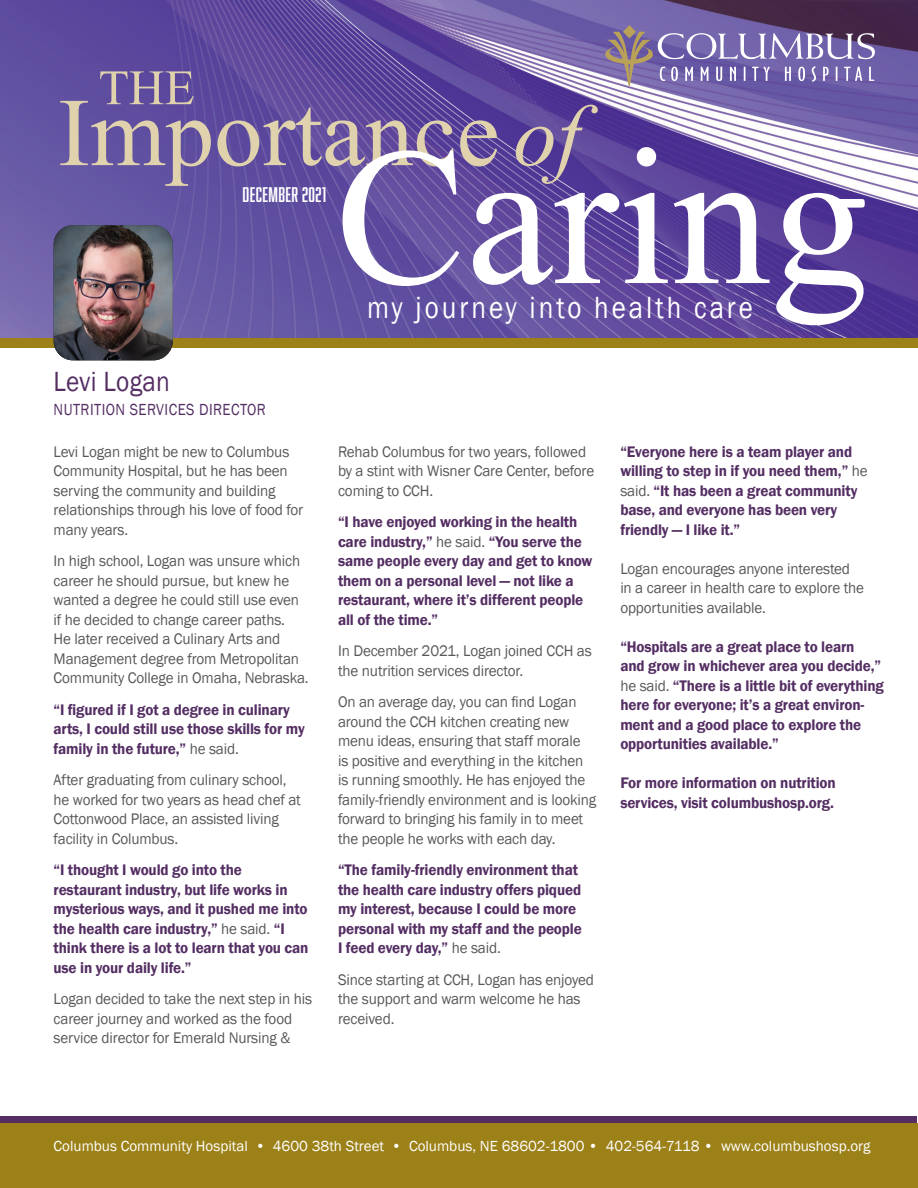
<style>
.page{position:relative;width:918px;height:1188px;background:#fff}
.page>*{position:absolute;margin:0;border:0;box-sizing:border-box;transform-origin:0 0}
.t1{font:31.5px "Franklin Gothic";letter-spacing:.11em;color:#fff;scale:.86 1}
.t2{font:28.5px "Franklin Gothic";letter-spacing:.01em;color:#542e63;scale:.89 1}
.t3{font:19.5px "Abolition Round";letter-spacing:.02em;color:#fff}
.t4{font:16.5px "Franklin Gothic";letter-spacing:.03em;color:#542e63;scale:.89 1}
.t5{font:15.75px/19.5px "Franklin Gothic";letter-spacing:-.01em;color:#57585a;scale:.96 1}
.t6{font:600 15.75px/19.5px "Franklin Gothic";letter-spacing:-.01em;color:#542e63;scale:.96 1}
.t7{font:15px "Franklin Gothic";color:#fff}
.s1{font-weight:400;color:#57585a}
</style>
<div class="page">
<svg style="left:1px;top:1117px;width:916px;height:7px;background:#5e3958"></svg>
<div style="left:0;top:338px;width:918px;height:10px;background:#9c8118"></div>
<img style="left:0;top:0;width:918px;height:338px">
<img style="left:656px;top:27px;width:218px;height:59px">
<img style="left:605px;top:26px;width:47px;height:59px">
<div style="left:0;top:1124px;width:918px;height:64px;background:#9c8118"></div>
<svg style="left:60px;top:101px;width:538px;height:85px;background:#7866a1"></svg>
<svg style="left:100px;top:71px;width:94px;height:33px;background:#8171a1"></svg>
<svg style="left:343px;top:147px;width:522px;height:178px"></svg>
<img style="left:54px;top:225px;width:119px;height:135px">
<p class="t3" style="left:243px;top:183px;width:85px">DECEMBER 2021</p>
<p class="t2" style="left:54px;top:363px;width:132px">Levi Logan</p>
<p class="t4" style="left:54px;top:399px;width:240px">NUTRITION SERVICES DIRECTOR</p>
<p class="t5" style="left:54px;top:442px;width:261px">Levi Logan might be new to Columbus<br>Community Hospital, but he has been serving the community and building relationships through his love of food for many years.</p>
<p class="t5" style="left:54px;top:552px;width:267px">In high school, Logan was unsure which career he should pursue, but knew he wanted a degree he could still use even if he decided to change career paths.<br>He later received a Culinary Arts and Management degree from Metropolitan Community College in Omaha, Nebraska.</p>
<p class="t6" style="left:54px;top:700px;width:263px">“I figured if I got a degree in culinary arts, I could still use those skills for my family in the future,” <span class="s1">he said.</span></p>
<p class="t5" style="left:54px;top:771px;width:259px">After graduating from culinary school, he worked for two years as head chef at Cottonwood Place, an assisted living facility in Columbus.</p>
<p class="t6" style="left:54px;top:860px;width:267px">“I thought I would go into the restaurant industry, but life works in mysterious ways, and it pushed me into the health care industry,” <span class="s1">he said.</span> “I think there is a lot to learn that you can use in your daily life.”</p>
<p class="t5" style="left:54px;top:990px;width:271px">Logan decided to take the next step in his career journey and worked as the food service director for Emerald Nursing &amp;</p>
<p class="t1" style="left:367px;top:288px;width:450px">my journey into health care</p>
<p class="t5" style="left:338px;top:442px;width:268px">Rehab Columbus for two years, followed by a stint with Wisner Care Center, before coming to CCH.</p>
<p class="t6" style="left:338px;top:512px;width:267px">“I have enjoyed working in the health care industry,” <span class="s1">he said.</span> “You serve the same people every day and get to know them on a personal level — not like a restaurant, where it’s different people all of the time.”</p>
<p class="t5" style="left:338px;top:642px;width:266px">In December 2021, Logan joined CCH as the nutrition services director.</p>
<p class="t5" style="left:338px;top:693px;width:271px">On an average day, you can find Logan around the CCH kitchen creating new menu ideas, ensuring that staff morale<br>is positive and everything in the kitchen is running smoothly. He has enjoyed the family-friendly environment and is looking forward to bringing his family in to meet the people he works with each day.</p>
<p class="t6" style="left:338px;top:860px;width:255px">“The family-friendly environment that the health care industry offers piqued my interest, because I could be more personal with my staff and the people I feed every day,” <span class="s1">he said.</span></p>
<p class="t5" style="left:338px;top:970px;width:268px">Since starting at CCH, Logan has enjoyed the support and warm welcome he has received.</p>
<p class="t6" style="left:620px;top:442px;width:259px">“Everyone here is a team player and willing to step in if you need them,” <span class="s1">he said.</span> “It has been a great community base, and everyone has been very friendly — I like it.”</p>
<p class="t5" style="left:620px;top:559px;width:255px">Logan encourages anyone interested in a career in health care to explore the opportunities available.</p>
<p class="t6" style="left:620px;top:637px;width:276px">“Hospitals are a great place to learn<br>and grow in whichever area you decide,” <span class="s1">he said.</span> “There is a little bit of everything here for everyone; it’s a great environ&shy;ment and a good place to explore the opportunities available.”</p>
<p class="t6" style="left:620px;top:773px;width:226px">For more information on nutrition services, visit columbushosp.org.</p>
<p class="t7" style="left:54px;top:1136px;width:818px">Columbus Community Hospital • 4600 38th Street • Columbus, NE 68602-1800 • 402-564-7118 • www.columbushosp.org</p>
</div>
